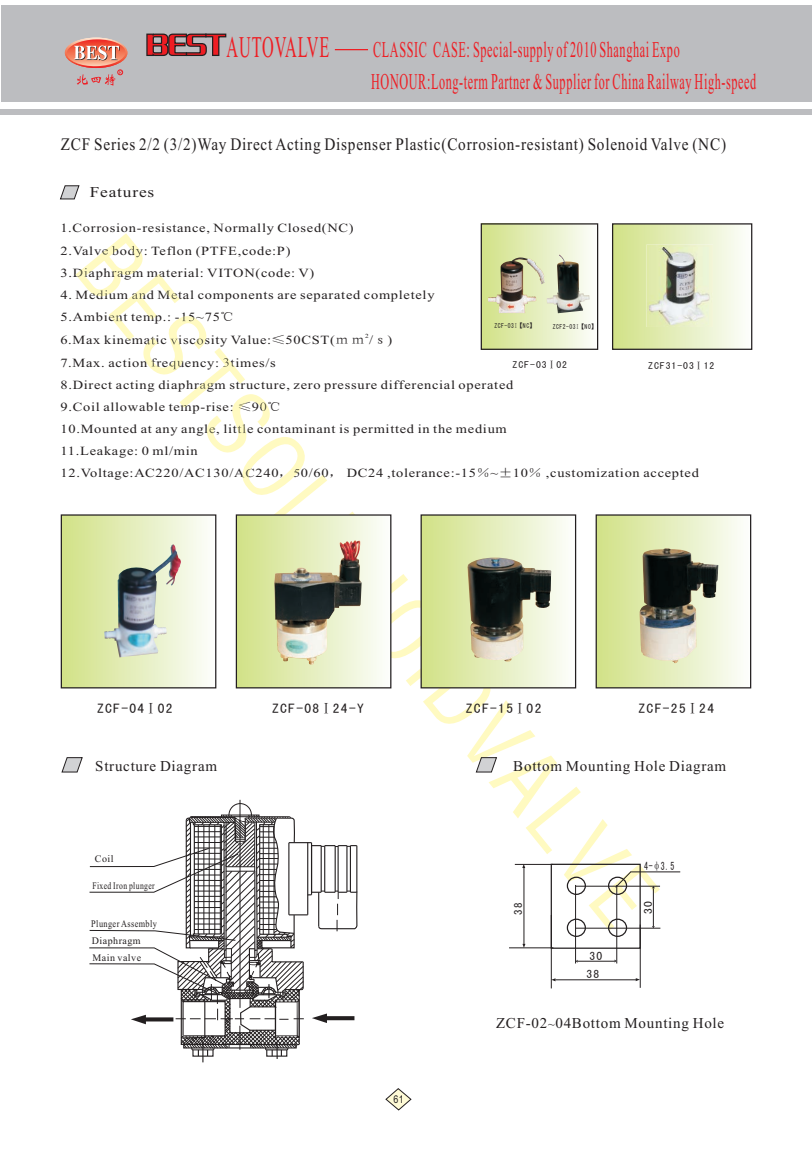
<style>
.page{position:relative;width:812px;height:1149px;background:#fff}
.page>*{position:absolute;margin:0;border:0;box-sizing:border-box;transform-origin:0 0}
.t1{font:30px "Times New Roman";letter-spacing:.05em;color:#ee1d23;scale:.54 1}
.t2{font:22.5px/32.4px "Times New Roman";letter-spacing:.05em;color:#ee1d23;scale:.54 1}
.t3{font:17.5px "Times New Roman";letter-spacing:.05em;color:#231f20;scale:.87 1}
.t4{font:15px "Times New Roman";letter-spacing:.05em;color:#231f20}
.t5{font:15px "Times New Roman";letter-spacing:.05em;color:#231f20;scale:1.15 1}
.t6{font:13.62px "Sim Hei";letter-spacing:.1em;color:#231f20}
.t7{font:12.5px/22.1px "Times New Roman";letter-spacing:.05em;color:#231f20;scale:1.15 1}
.t8{font:11.88px "Sim Hei";color:#231f20;scale:.67 1}
.t9{font:11.88px "Sim Hei";color:#231f20}
.t10{font:11.62px "Sim Hei";color:#231f20;scale:.95 1}
.t11{font:10.75px "Arial";color:#231f20;scale:.83 1}
.t12{font:10px "Times New Roman";letter-spacing:.05em;color:#231f20}
.t13{font:10px "Times New Roman";letter-spacing:.05em;color:#231f20;scale:.77 1}
.t14{font:10px "Times New Roman";letter-spacing:.05em;color:#231f20;scale:.83 1}
.t15{font:9.88px "Sim Hei";letter-spacing:.1em;color:#231f20}
.t16{font:7.12px "Sim Hei";letter-spacing:.1em;color:#231f20;scale:.78 1}
.t17{font:6.25px "Times New Roman";color:#231f20;scale:1.15 1}
.s1{font-family:"Sim Hei"}
.s2{font-family:"Sim Sun"}
.s3{font-size:12.5px}
</style>
<div class="page">
<svg style="left:60px;top:185px;width:19px;height:14px"></svg>
<svg style="left:75px;top:480px;width:460px;height:282px"></svg>
<svg style="left:75px;top:233px;width:252px;height:247px"></svg>
<svg style="left:62px;top:757px;width:20px;height:15px"></svg>
<div style="left:1px;top:5px;width:810px;height:96px;background:#bcbdc0"></div>
<div style="left:0;top:109px;width:811px;height:6px;background:#bcbdc0"></div>
<svg style="left:65px;top:33px;width:162px;height:52px"></svg>
<hr style="left:335px;top:49px;width:33px;height:1px;background:#ee1d23">
<div style="left:481px;top:224px;width:116px;height:125px;background:linear-gradient(to right,#d1e186,#fbfdf9)"></div>
<div style="left:480px;top:223px;width:118px;height:127px;border:1px solid #231f20"></div>
<svg style="left:614px;top:225px;width:128px;height:123px;background:#e4eebc"></svg>
<div style="left:612px;top:223px;width:140px;height:127px;border:1px solid #231f20"></div>
<img style="left:546px;top:254px;width:43px;height:59px">
<img style="left:488px;top:257px;width:56px;height:56px">
<img style="left:646px;top:244px;width:66px;height:83px">
<img style="left:649px;top:247px;width:59px;height:77px">
<div style="left:421px;top:515px;width:154px;height:172px;background:linear-gradient(to right,#d1e186,#fbfdfa)"></div>
<div style="left:420px;top:514px;width:156px;height:174px;border:1px solid #231f20"></div>
<div style="left:236px;top:515px;width:155px;height:172px;background:linear-gradient(to right,#d1e186,#fcfdfb)"></div>
<div style="left:236px;top:514px;width:155px;height:174px;border:1px solid #231f20"></div>
<div style="left:61px;top:515px;width:155px;height:172px;background:linear-gradient(to right,#d1e186,#fcfdfb)"></div>
<div style="left:61px;top:514px;width:155px;height:174px;border:1px solid #231f20"></div>
<div style="left:596px;top:515px;width:154px;height:172px;background:linear-gradient(to right,#d1e186,#fbfdfa)"></div>
<div style="left:595px;top:514px;width:156px;height:174px;border:1px solid #231f20"></div>
<img style="left:104px;top:544px;width:77px;height:113px">
<img style="left:274px;top:540px;width:87px;height:125px">
<img style="left:467px;top:557px;width:84px;height:104px">
<img style="left:639px;top:548px;width:79px;height:115px">
<hr style="left:240px;top:799px;width:1px;height:208px;background:#231f20">
<svg style="left:89px;top:802px;width:269px;height:259px"></svg>
<div style="left:566px;top:876px;width:20px;height:18px;border:1px solid #231f20;border-radius:50%"></div>
<div style="left:608px;top:876px;width:19px;height:18px;border:1px solid #231f20;border-radius:50%"></div>
<div style="left:566px;top:918px;width:20px;height:18px;border:1px solid #231f20;border-radius:50%"></div>
<div style="left:608px;top:918px;width:19px;height:18px;border:1px solid #231f20;border-radius:50%"></div>
<hr style="left:575px;top:884px;width:1px;height:79px;background:#231f20">
<hr style="left:616px;top:884px;width:1px;height:79px;background:#231f20">
<hr style="left:575px;top:927px;width:85px;height:1px;background:#231f20">
<hr style="left:575px;top:885px;width:85px;height:1px;background:#231f20">
<hr style="left:577px;top:960px;width:37px;height:1px;background:#231f20">
<hr style="left:653px;top:888px;width:1px;height:37px;background:#231f20">
<svg style="left:614px;top:872px;width:17px;height:15px"></svg>
<hr style="left:630px;top:871px;width:50px;height:1px;background:#231f20">
<div style="left:550px;top:863px;width:90px;height:85px;border:1px solid #231f20"></div>
<hr style="left:551px;top:914px;width:1px;height:74px;background:#231f20">
<hr style="left:640px;top:924px;width:1px;height:63px;background:#231f20">
<hr style="left:555px;top:979px;width:81px;height:1px;background:#231f20">
<hr style="left:509px;top:947px;width:44px;height:1px;background:#231f20">
<hr style="left:514px;top:863px;width:39px;height:1px;background:#231f20">
<hr style="left:523px;top:867px;width:1px;height:76px;background:#231f20">
<svg style="left:476px;top:757px;width:20px;height:15px"></svg>
<svg style="left:385px;top:1088px;width:26px;height:21px"></svg>
<h1 class="t1" style="left:226px;top:36px;width:192px">AUTOVALVE</h1>
<h2 class="t2" style="left:371px;top:35px;width:714px">CLASSIC CASE: Special-supply of 2010 Shanghai Expo<br>HONOUR:Long-term Partner &amp; Supplier for China Railway High-speed</h2>
<h3 class="t3" style="left:61px;top:138px;width:766px">ZCF Series 2/2 (3/2)Way Direct Acting Dispenser Plastic(Corrosion-resistant) Solenoid Valve (NC)</h3>
<p class="t5" style="left:90px;top:187px;width:58px">Features</p>
<p class="t7" style="left:60px;top:218px;width:256px">1.Corrosion-resistance, Normally Closed(NC)<br>2.Valve body: Teflon (PTFE,code:P)<br>3.Diaphragm material: VITON(code: V)</p>
<p class="t7" style="left:60px;top:285px;width:327px">4. Medium and Metal components are separated completely<br>5.Ambient temp.: -15~75<span class="s1">℃</span></p>
<p class="t17" style="left:365px;top:333px;width:5px">2</p>
<p class="t7" style="left:60px;top:330px;width:556px">6.Max kinematic viscosity Value:<span class="s1">≤</span>50CST(<span class="s1">ｍｍ</span> /<span class="s1">ｓ</span>)<br>7.Max. action frequency: 3times/s<br>8.Direct acting diaphragm structure, zero pressure differencial operated<br>9.Coil allowable temp-rise: <span class="s1">≤</span>90<span class="s1">℃<br></span>10.Mounted at any angle, little contaminant is permitted in the medium<br>11.Leakage: 0 ml/min<br>12.Voltage:AC220/AC130/AC240<span class="s1">，</span>50/60<span class="s1">，</span> DC24 ,tolerance:-15<span class="s1">％</span>~<span class="s1">±</span>10<span class="s1">％</span> ,customization accepted</p>
<p class="t16" style="left:494px;top:322px;width:53px">ZCF-03<span class="s2">I</span>【NC】</p>
<p class="t16" style="left:552px;top:322px;width:57px">ZCF2-03<span class="s2">I</span>【NO】</p>
<p class="t15" style="left:512px;top:360px;width:56px">ZCF-03Ⅰ02</p>
<p class="t15" style="left:648px;top:360px;width:68px">ZCF31-03Ⅰ12</p>
<p class="t6" style="left:97px;top:701px;width:77px">ZCF-04Ⅰ02</p>
<p class="t6" style="left:272px;top:701px;width:93px">ZCF-08Ⅰ24-Y</p>
<p class="t6" style="left:465px;top:701px;width:77px">ZCF-15Ⅰ02</p>
<p class="t6" style="left:638px;top:701px;width:77px">ZCF-25Ⅰ24</p>
<p class="t4" style="left:95px;top:760px;width:123px">Structure Diagram</p>
<p class="t12" style="left:95px;top:854px;width:20px">Coil</p>
<p class="t13" style="left:92px;top:881px;width:82px">Fixed Iron plunger</p>
<p class="t14" style="left:91px;top:920px;width:81px">Plunger Assembly</p>
<p class="t12" style="left:92px;top:953px;width:50px">Main valve</p>
<p class="t12" style="left:92px;top:937px;width:50px">Diaphragm</p>
<p class="t11" style="left:393px;top:1094px;width:14px">61</p>
<p class="t4" style="left:513px;top:760px;width:214px">Bottom Mounting Hole Diagram</p>
<p class="t10" style="left:512px;top:914px;width:14px;rotate:-90deg">38</p>
<p class="t9" style="left:589px;top:949px;width:14px">30</p>
<p class="t9" style="left:586px;top:967px;width:14px">38</p>
<p class="t8" style="left:644px;top:859px;width:46px">4-φ3.5</p>
<p class="t4" style="left:496px;top:1017px;width:229px">ZCF-02<span class="s3">~</span>04Bottom Mounting Hole</p>
</div>
